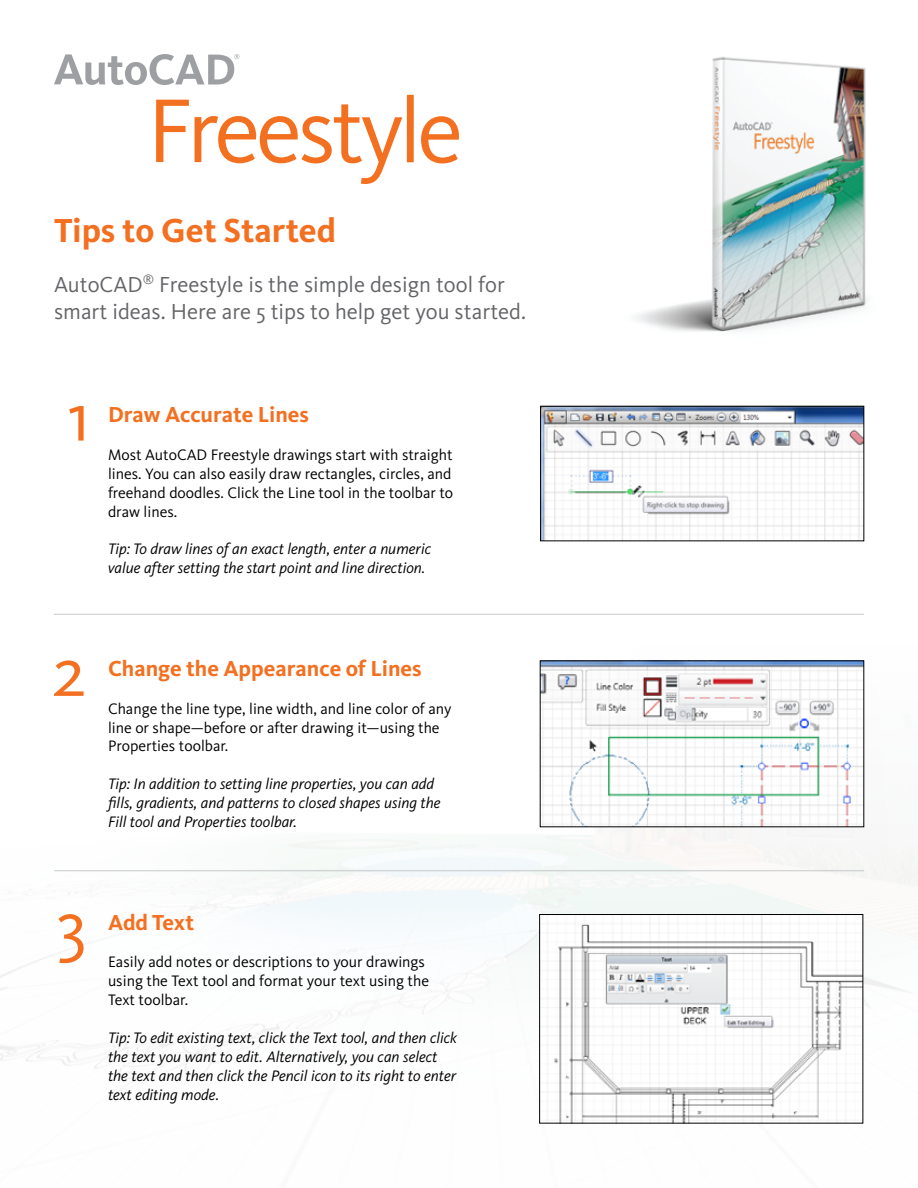
<style>
.page{position:relative;width:918px;height:1188px;background:#fff}
.page>*{position:absolute;margin:0;border:0;box-sizing:border-box;transform-origin:0 0}
.t1{font:700 34.5px "Kievit Pro";color:#f37021}
.t2{font:22.5px/27px "Kievit Pro";color:#636467}
.t3{font:700 22.5px "Kievit Pro";color:#f37021}
.t4{font:italic 15.75px/18.9px "Kievit Pro";color:#000}
.t5{font:15.75px/18.9px "Kievit Pro";color:#000}
</style>
<div class="page">
<img style="left:636px;top:56px;width:231px;height:276px">
<svg style="left:156px;top:100px;width:33px;height:62px"></svg>
<svg style="left:195px;top:104px;width:207px;height:80px"></svg>
<div style="left:407px;top:95px;width:7px;height:67px;background:#f37021"></div>
<svg style="left:421px;top:116px;width:38px;height:47px"></svg>
<svg style="left:54px;top:54px;width:185px;height:31px"></svg>
<svg style="left:69px;top:406px;width:15px;height:35px"></svg>
<svg style="left:54px;top:660px;width:30px;height:36px"></svg>
<svg style="left:58px;top:914px;width:26px;height:49px"></svg>
<img style="left:542px;top:408px;width:320px;height:131px">
<div style="left:540px;top:406px;width:324px;height:135px;border:1px solid #000"></div>
<img style="left:542px;top:662px;width:320px;height:163px">
<img style="left:541px;top:916px;width:320px;height:206px">
<div style="left:539px;top:914px;width:324px;height:210px;border:1px solid #000"></div>
<hr style="left:54px;top:614px;width:810px;height:1px;background:#c6c8ca">
<hr style="left:54px;top:870px;width:810px;height:1px;background:#c6c8ca">
<h1 class="t1" style="left:54px;top:210px;width:284px">Tips to Get Started</h1>
<h2 class="t2" style="left:54px;top:270px;width:473px">AutoCAD<sup>®</sup> Freestyle is the simple design tool for smart ideas. Here are 5 tips to help get you started.</h2>
<h2 class="t3" style="left:108px;top:401px;width:203px">Draw Accurate Lines</h2>
<p class="t5" style="left:108px;top:445px;width:347px;text-align:justify">Most AutoCAD Freestyle drawings start with straight lines. You can also easily draw rectangles, circles, and freehand doodles. Click the Line tool in the toolbar to draw lines.</p>
<p class="t4" style="left:108px;top:540px;width:325px">Tip: To draw lines of an exact length, enter a numeric value after setting the start point and line direction.</p>
<h2 class="t3" style="left:108px;top:655px;width:315px">Change the Appearance of Lines</h2>
<p class="t5" style="left:108px;top:699px;width:345px">Change the line type, line width, and line color of any line or shape—before or after drawing it—using the<br>Properties toolbar.</p>
<p class="t4" style="left:108px;top:774px;width:334px">Tip: In addition to setting line properties, you can add fills, gradients, and patterns to closed shapes using the<br>Fill tool and Properties toolbar.</p>
<h2 class="t3" style="left:108px;top:909px;width:88px">Add Text</h2>
<p class="t5" style="left:108px;top:953px;width:323px">Easily add notes or descriptions to your drawings using the Text tool and format your text using the<br>Text toolbar.</p>
<p class="t4" style="left:108px;top:1028px;width:351px">Tip: To edit existing text, click the Text tool, and then click the text you want to edit. Alternatively, you can select the text and then click the Pencil icon to its right to enter text editing mode.</p>
</div>
